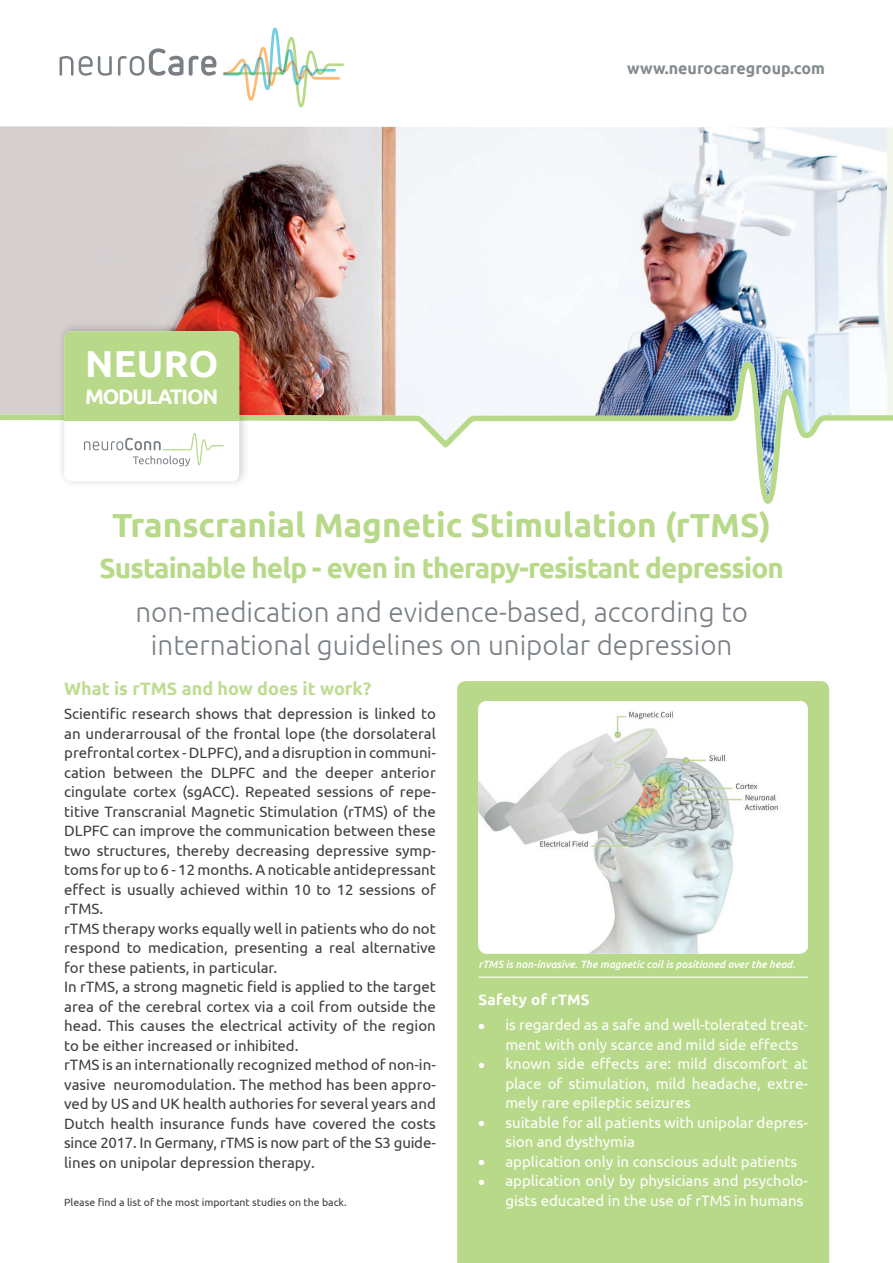
<style>
.page{position:relative;width:893px;height:1263px;background:#fff}
.page>*{position:absolute;margin:0;border:0;box-sizing:border-box;transform-origin:0 0}
.t1{font:700 37.5px "Ubuntu";letter-spacing:.01em;color:#fff}
.t2{font:700 33.45px "Ubuntu";color:#b8d989}
.t3{font:700 27.9px "Ubuntu";letter-spacing:-.03em;color:#b8d989}
.t4{font:300 27.75px/33px "Ubuntu";color:#797f84;text-align:center}
.t5{font:700 21px "Ubuntu";letter-spacing:-.055em;color:#fff}
.t6{font:700 18px "Ubuntu";color:#bfdc93}
.t7{font:700 16.05px "Ubuntu";color:#848b8f}
.t8{font:15px/19.5px "Ubuntu";color:#3e3e3f}
.t9{font:15px/19.5px "Ubuntu";color:#fff}
.t10{font:700 15px "Ubuntu";letter-spacing:.02em;color:#fff}
.t11{font:italic 500 10.5px "Ubuntu";color:#fff}
.t12{font:10.5px "Ubuntu";color:#3e3e3f}
.s1{font-family:"Proxima Nova";font-size:9px}
</style>
<div class="page">
<img style="left:0;top:126px;width:887px;height:236px">
<div style="left:457px;top:681px;width:372px;height:582px;background:#b8d989"></div>
<img style="left:478px;top:701px;width:330px;height:253px">
<hr style="left:478px;top:977px;width:330px;height:1px;background:#fff">
<svg style="left:0;top:362px;width:893px;height:142px"></svg>
<div style="left:57px;top:321px;width:193px;height:169px;background:#231f20;opacity:.25"></div>
<div style="left:64px;top:331px;width:175px;height:150px;background:#fff;border-radius:7px"></div>
<div style="left:64px;top:331px;width:175px;height:90px;background:#b8d989"></div>
<svg style="left:84px;top:433px;width:140px;height:33px"></svg>
<svg style="left:60px;top:56px;width:52px;height:20px"></svg>
<svg style="left:118px;top:48px;width:65px;height:28px"></svg>
<svg style="left:189px;top:56px;width:27px;height:20px"></svg>
<svg style="left:223px;top:28px;width:121px;height:79px"></svg>
<h1 class="t1" style="left:85px;top:341px;width:135px">NEURO</h1>
<h3 class="t5" style="left:85px;top:384px;width:135px">MODULATION</h3>
<p class="t7" style="left:627px;top:58px;width:199px">www.neurocaregroup.com</p>
<h2 class="t2" style="left:112px;top:504px;width:660px">Transcranial Magnetic Stimulation (rTMS)</h2>
<h3 class="t3" style="left:100px;top:551px;width:686px">Sustainable help - even in therapy-resistant depression</h3>
<h3 class="t4" style="left:135px;top:595px;width:614px">non-medication and evidence-based, according to international guidelines on unipolar depression</h3>
<p class="t6" style="left:64px;top:678px;width:308px">What is rTMS and how does it work?</p>
<p class="t8" style="left:64px;top:704px;width:373px">Scientific research shows that depression is linked to an underarrousal of the frontal lope (the dorsolateral prefrontal cortex - DLPFC), and a disruption in communi&shy;cation between the DLPFC and the deeper anterior cingulate cortex (sgACC). Repeated sessions of repe&shy;titive Transcranial Magnetic Stimulation (rTMS) of the DLPFC can improve the communication between these two structures, thereby decreasing depressive symp&shy;toms for up to 6 - 12 months. A noticable antidepressant effect is usually achieved within 10 to 12 sessions of rTMS.<br>rTMS therapy works equally well in patients who do not respond to medication, presenting a real alternative for these patients, in particular.<br>In rTMS, a strong magnetic field is applied to the target area of the cerebral cortex via a coil from outside the head. This causes the electrical activity of the region to be either increased or inhibited.<br>rTMS is an internationally recognized method of non-in&shy;vasive neuromodulation. The method has been appro&shy;ved by US and UK health authories for several years and Dutch health insurance funds have covered the costs since 2017. In Germany, rTMS is now part of the S3 guide&shy;lines on unipolar depression therapy.</p>
<p class="t12" style="left:64px;top:1195px;width:284px">Please find a list of the most important studies on the back.</p>
<p class="t11" style="left:478px;top:958px;width:318px">rTMS is non-invasive. The magnetic coil is positioned over the head.</p>
<p class="t10" style="left:478px;top:990px;width:113px">Safety of rTMS</p>
<p class="t9" style="left:505px;top:1014px;width:304px;text-indent:-27px"><span class="s1">●</span> is regarded as a safe and well-tolerated treat&shy;ment with only scarce and mild side effects</p>
<p class="t9" style="left:505px;top:1053px;width:304px;text-align:justify;text-indent:-27px"><span class="s1">●</span> known side effects are: mild discomfort at place of stimulation, mild headache, extre&shy;mely rare epileptic seizures</p>
<p class="t9" style="left:505px;top:1112px;width:304px;text-indent:-27px"><span class="s1">●</span> suitable for all patients with unipolar depres&shy;sion and dysthymia</p>
<p class="t9" style="left:478px;top:1151px;width:320px"><span class="s1">●</span> application only in conscious adult patients</p>
<p class="t9" style="left:505px;top:1170px;width:304px;text-indent:-27px"><span class="s1">●</span> application only by physicians and psycholo&shy;gists educated in the use of rTMS in humans</p>
</div>
